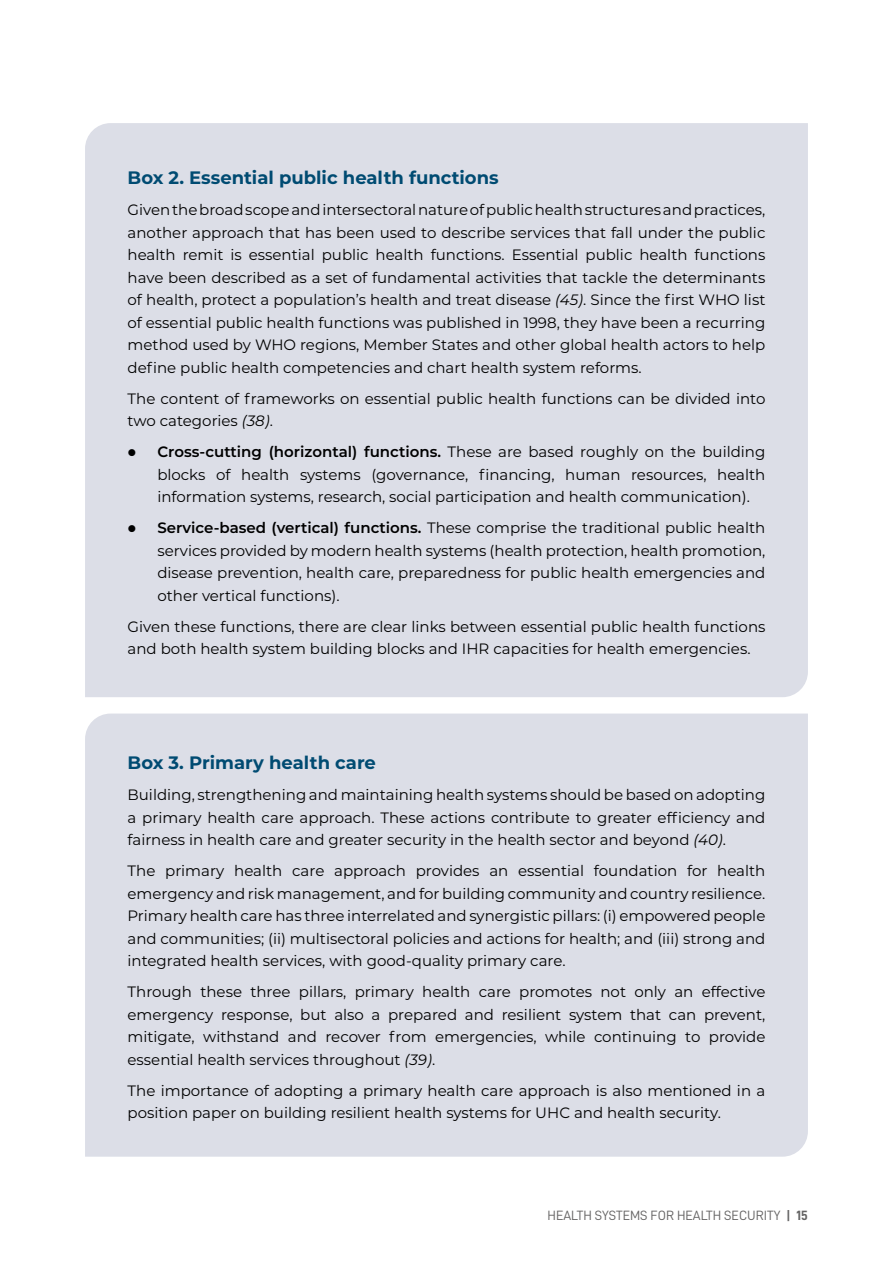
<style>
.page{position:relative;width:893px;height:1263px;background:#fff}
.page>*{position:absolute;margin:0;border:0;box-sizing:border-box;transform-origin:0 0}
.t1{font:700 18px "Montserrat";color:#004b72}
.t2{font:15px/22.5px "Montserrat";color:#000;text-align:justify}
.t3{font:13.5px "D DIN";color:#646363}
.s1{font-style:italic}
.s2{font-weight:600}
.s3{font-family:"D DIN Bold"}
</style>
<div class="page">
<div style="left:85px;top:123px;width:723px;height:574px;background:#dcdee7"></div>
<div style="left:85px;top:713px;width:723px;height:444px;background:#dcdee7"></div>
<p class="t1" style="left:128px;top:165px;width:373px">Box 2. Essential public health functions</p>
<p class="t2" style="left:128px;top:198px;width:639px">Given the broad scope and intersectoral nature of public health structures and practices, another approach that has been used to describe services that fall under the public health remit is essential public health functions. Essential public health functions have been described as a set of fundamental activities that tackle the determinants of health, protect a population’s health and treat disease <span class="s1">(45)</span>. Since the first WHO list of essential public health functions was published in 1998, they have been a recurring method used by WHO regions, Member States and other global health actors to help define public health competencies and chart health system reforms.</p>
<p class="t2" style="left:128px;top:387px;width:639px">The content of frameworks on essential public health functions can be divided into two categories <span class="s1">(38)</span>.</p>
<p class="t2" style="left:157px;top:440px;width:610px;text-indent:-30px">● <span class="s2">Cross-cutting (horizontal) functions.</span> These are based roughly on the building blocks of health systems (governance, financing, human resources, health information systems, research, social participation and health communication).</p>
<p class="t2" style="left:157px;top:516px;width:610px;text-indent:-30px">● <span class="s2">Service-based (vertical) functions.</span> These comprise the traditional public health services provided by modern health systems (health protection, health promotion, disease prevention, health care, preparedness for public health emergencies and other vertical functions).</p>
<p class="t2" style="left:128px;top:615px;width:639px">Given these functions, there are clear links between essential public health functions and both health system building blocks and IHR capacities for health emergencies.</p>
<p class="t1" style="left:128px;top:750px;width:250px">Box 3. Primary health care</p>
<p class="t2" style="left:128px;top:783px;width:639px">Building, strengthening and maintaining health systems should be based on adopting a primary health care approach. These actions contribute to greater efficiency and fairness in health care and greater security in the health sector and beyond <span class="s1">(40)</span>.</p>
<p class="t2" style="left:128px;top:859px;width:639px">The primary health care approach provides an essential foundation for health emergency and risk management, and for building community and country resilience.<br>Primary health care has three interrelated and synergistic pillars: (i) empowered people and communities; (ii) multisectoral policies and actions for health; and (iii) strong and integrated health services, with good-quality primary care.</p>
<p class="t2" style="left:128px;top:980px;width:639px">Through these three pillars, primary health care promotes not only an effective emergency response, but also a prepared and resilient system that can prevent, mitigate, withstand and recover from emergencies, while continuing to provide essential health services throughout <span class="s1">(39)</span>.</p>
<p class="t2" style="left:128px;top:1079px;width:639px">The importance of adopting a primary health care approach is also mentioned in a position paper on building resilient health systems for UHC and health security.</p>
<p class="t3" style="left:548px;top:1208px;width:262px">HEALTH SYSTEMS FOR HEALTH SECURITY <span class="s3">| 15</span></p>
</div>
